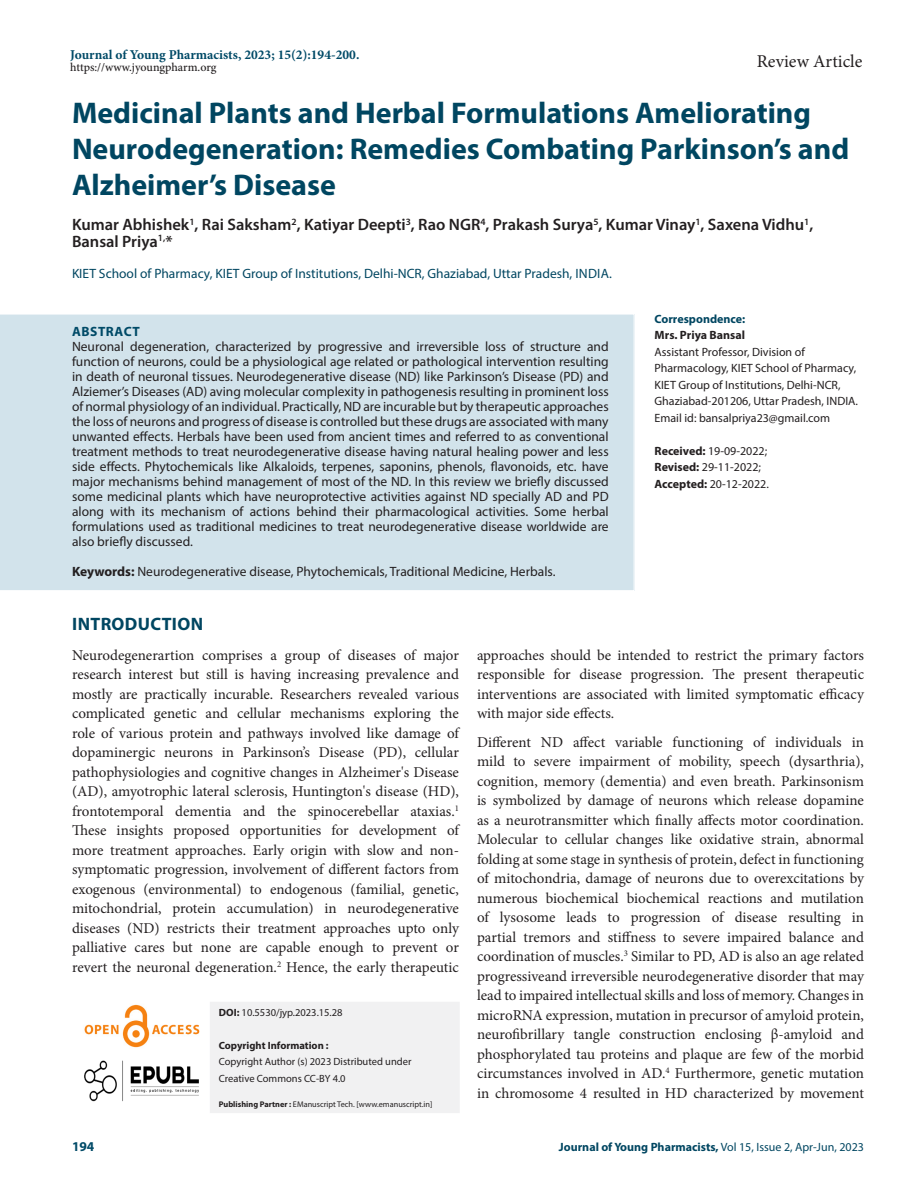
<style>
.page{position:relative;width:918px;height:1188px;background:#fff}
.page>*{position:absolute;margin:0;border:0;box-sizing:border-box;transform-origin:0 0}
.Art_Title{font:700 30px/36px "Myriad Pro";color:#004661}
.t1{font:18px "Minion Pro";letter-spacing:.005em;color:#231f20}
.Intro_head{font:700 18px "Myriad Pro";letter-spacing:.02em;color:#004661}
.Author_Names{font:600 16.5px/16.5px "Myriad Pro";color:#231f20}
.Body_text__FO{font:15px/19.5px "Minion Pro";color:#231f20;text-align:justify}
.Body_text{font:15px/19.5px "Minion Pro";letter-spacing:-.005em;color:#231f20;text-align:justify}
.Abstract_TXT{font:13.5px/15px "Myriad Pro";color:#231f20;text-align:justify}
.Author_Affiliations{font:13.5px "Myriad Pro";color:#004661}
.KY{font:13.5px "Myriad Pro";color:#231f20}
.t2{font:700 13.5px "Minion Pro";color:#004a67}
.ABS_Heading{font:700 13.5px "Myriad Pro";letter-spacing:.04em;color:#004a67}
.Correspondence_AU_Af{font:12px/16.5px "Myriad Pro";color:#231f20}
.Correspondence_AU_Af-2{font:700 12px "Myriad Pro";color:#004661}
.Journal_Dates{font:12px/16.5px "Myriad Pro";color:#231f20}
.t3{font:500 12px "Minion Pro";letter-spacing:-.005em;color:#231f20}
.Correspondence_AU_Af-3{font:700 12px "Myriad Pro";color:#231f20}
.t4{font:10.5px/16.5px "Myriad Pro";color:#231f20}
.t5{font:700 10.5px "Myriad Pro";color:#231f20}
.t6{font:8.25px "Myriad Pro";color:#231f20}
.s1{font-weight:700}
.s2{font-weight:400}
</style>
<div class="page">
<img style="left:84px;top:1004px;width:116px;height:44px">
<img style="left:84px;top:1060px;width:115px;height:42px">
<div style="left:211px;top:1003px;width:248px;height:109px;background:#f1f1f2"></div>
<div style="left:210px;top:1002px;width:250px;height:111px;border:2px solid #f1f1f2"></div>
<div style="left:0;top:314px;width:634px;height:276px;background:#d2e3eb"></div>
<p class="t2" style="left:70px;top:45px;width:291px">Journal of Young Pharmacists, 2023; 15(2):194-200.</p>
<p class="t3" style="left:70px;top:59px;width:148px">https://www.jyoungpharm.org</p>
<p class="t1" style="left:757px;top:49px;width:107px">Review Article</p>
<p class="Art_Title" style="left:72px;top:94px;width:779px">Medicinal Plants and Herbal Formulations Ameliorating<br>Neurodegeneration: Remedies Combating Parkinson’s and<br>Alzheimer’s Disease</p>
<p class="Author_Names" style="left:72px;top:216px;width:743px">Kumar Abhishek<sup>1</sup>, Rai Saksham<sup>2</sup>, Katiyar Deepti<sup>3</sup>, Rao NGR<sup>4</sup>, Prakash Surya<sup>5</sup>, Kumar Vinay<sup>1</sup>, Saxena Vidhu<sup>1</sup>,<br>Bansal Priya<sup>1,</sup>*</p>
<p class="Author_Affiliations" style="left:72px;top:265px;width:542px">KIET School of Pharmacy, KIET Group of Institutions, Delhi-NCR, Ghaziabad, Uttar Pradesh, INDIA.</p>
<p class="Correspondence_AU_Af-2" style="left:655px;top:311px;width:92px">Correspondence:</p>
<p class="Correspondence_AU_Af-3" style="left:655px;top:328px;width:92px">Mrs. Priya Bansal</p>
<p class="Correspondence_AU_Af" style="left:655px;top:343px;width:205px">Assistant Professor, Division of Pharmacology, KIET School of Pharmacy, KIET Group of Institutions, Delhi-NCR, Ghaziabad-201206, Uttar Pradesh, INDIA.</p>
<p class="Correspondence_AU_Af" style="left:655px;top:409px;width:177px">Email id: bansalpriya23@gmail.com</p>
<p class="ABS_Heading" style="left:72px;top:322px;width:69px">ABSTRACT</p>
<p class="Abstract_TXT" style="left:72px;top:338px;width:538px">Neuronal degeneration, characterized by progressive and irreversible loss of structure and function of neurons, could be a physiological age related or pathological intervention resulting in death of neuronal tissues. Neurodegenerative disease (ND) like Parkinson’s Disease (PD) and Alziemer’s Diseases (AD) aving molecular complexity in pathogenesis resulting in prominent loss of normal physiology of an individual. Practically, ND are incurable but by therapeutic approaches the loss of neurons and progress of disease is controlled but these drugs are associated with many unwanted effects. Herbals have been used from ancient times and referred to as conventional treatment methods to treat neurodegenerative disease having natural healing power and less side effects. Phytochemicals like Alkaloids, terpenes, saponins, phenols, flavonoids, etc. have major mechanisms behind management of most of the ND. In this review we briefly discussed some medicinal plants which have neuroprotective activities against ND specially AD and PD along with its mechanism of actions behind their pharmacological activities. Some herbal formulations used as traditional medicines to treat neurodegenerative disease worldwide are also briefly discussed.</p>
<p class="KY" style="left:72px;top:563px;width:485px"><span class="s1">Keywords:</span> Neurodegenerative disease, Phytochemicals, Traditional Medicine, Herbals.</p>
<p class="Intro_head" style="left:72px;top:612px;width:132px">INTRODUCTION</p>
<p class="Body_text__FO" style="left:72px;top:645px;width:389px">Neurodegenerartion comprises a group of diseases of major research interest but still is having increasing prevalence and mostly are practically incurable. Researchers revealed various complicated genetic and cellular mechanisms exploring the role of various protein and pathways involved like damage of dopaminergic neurons in Parkinson’s Disease (PD), cellular pathophysiologies and cognitive changes in Alzheimer's Disease (AD), amyotrophic lateral sclerosis, Huntington's disease (HD), frontotemporal dementia and the spinocerebellar ataxias.<sup>1<br></sup>These insights proposed opportunities for development of more treatment approaches. Early origin with slow and non&shy;symptomatic progression, involvement of different factors from exogenous (environmental) to endogenous (familial, genetic, mitochondrial, protein accumulation) in neurodegenerative diseases (ND) restricts their treatment approaches upto only palliative cares but none are capable enough to prevent or revert the neuronal degeneration.<sup>2</sup> Hence, the early therapeutic</p>
<p class="Body_text__FO" style="left:477px;top:645px;width:389px">approaches should be intended to restrict the primary factors responsible for disease progression. The present therapeutic interventions are associated with limited symptomatic efficacy with major side effects.</p>
<p class="Journal_Dates" style="left:655px;top:442px;width:116px"><span class="s1">Received:</span> 19-09-2022;<br><span class="s1">Revised:</span> 29-11-2022;<br><span class="s1">Accepted:</span> 20-12-2022.</p>
<p class="Body_text" style="left:477px;top:732px;width:389px">Different ND affect variable functioning of individuals in mild to severe impairment of mobility, speech (dysarthria), cognition, memory (dementia) and even breath. Parkinsonism is symbolized by damage of neurons which release dopamine as a neurotransmitter which finally affects motor coordination.<br>Molecular to cellular changes like oxidative strain, abnormal folding at some stage in synthesis of protein, defect in functioning of mitochondria, damage of neurons due to overexcitations by numerous biochemical biochemical reactions and mutilation of lysosome leads to progression of disease resulting in partial tremors and stiffness to severe impaired balance and coordination of muscles.<sup>3</sup> Similar to PD, AD is also an age related progressiveand irreversible neurodegenerative disorder that may lead to impaired intellectual skills and loss of memory. Changes in microRNA expression, mutation in precursor of amyloid protein, neurofibrillary tangle construction enclosing β-amyloid and phosphorylated tau proteins and plaque are few of the morbid circumstances involved in AD.<sup>4</sup> Furthermore, genetic mutation in chromosome 4 resulted in HD characterized by movement</p>
<p class="t4" style="left:219px;top:1004px;width:125px"><span class="s1">DOI:</span> 10.5530/jyp.2023.15.28</p>
<p class="t5" style="left:219px;top:1038px;width:111px">Copyright Information :</p>
<p class="t4" style="left:219px;top:1053px;width:194px">Copyright Author (s) 2023 Distributed under<br>Creative Commons CC-BY 4.0</p>
<p class="t6" style="left:219px;top:1099px;width:215px"><span class="s1">Publishing Partner :</span> EManuscript Tech. [www.emanuscript.in]</p>
<p class="ABS_Heading" style="left:72px;top:1137px;width:24px">194</p>
<p class="Correspondence_AU_Af-2" style="left:559px;top:1139px;width:307px">Journal of Young Pharmacists, <span class="s2">Vol 15, Issue 2, Apr-Jun, 2023</span></p>
</div>
